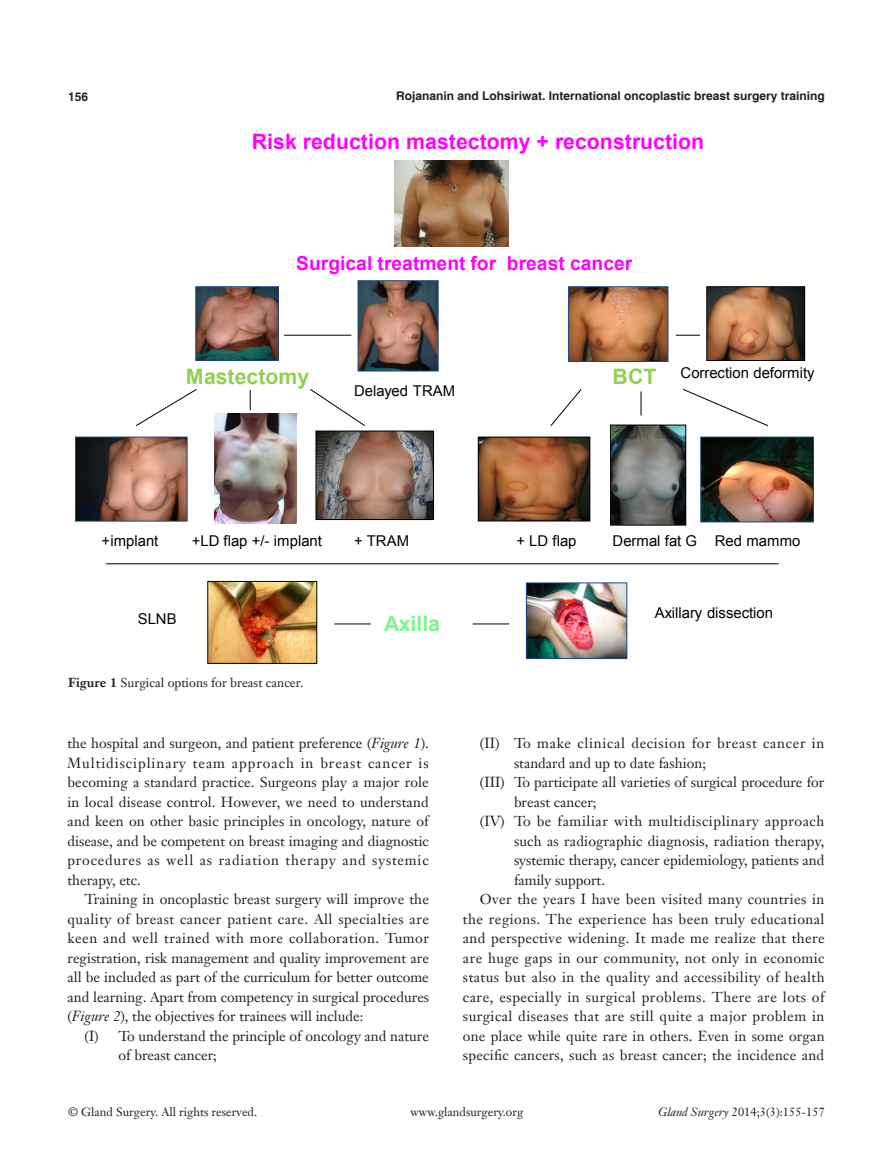
<style>
.page{position:relative;width:893px;height:1170px;background:#fff}
.page>*{position:absolute;margin:0;border:0;box-sizing:border-box;transform-origin:0 0}
.t1{font:700 21.3px "Arial";color:#f0f}
.t2{font:700 21.3px "Arial";color:#92d050}
.t3{font:700 21.3px "Arial";color:#7cf68d}
.t4{font:700 19.2px "Arial";color:#f0f}
.t5{font:14.85px "Arial";color:#000}
.t6{font:14.25px/19.5px "Janson Text LT";color:#231f20;text-align:justify}
.t7{font:14.25px/19.5px "Janson Text LT";letter-spacing:.05em;color:#231f20}
.t8{font:12.75px "Janson Text LT";color:#231f20}
.t9{font:12px "Janson Text LT";color:#231f20}
.t10{font:700 12px "Helvetica";color:#231f20}
.s1{font-weight:700}
.s2{font-style:italic}
</style>
<div class="page">
<img style="left:197px;top:288px;width:80px;height:71px">
<div style="left:195px;top:286px;width:84px;height:75px;border:1px solid #1f497d"></div>
<img style="left:570px;top:288px;width:96px;height:72px">
<div style="left:568px;top:286px;width:100px;height:76px;border:1px solid #1f497d"></div>
<img style="left:77px;top:438px;width:109px;height:81px">
<div style="left:75px;top:436px;width:113px;height:85px;border:1px solid #1f497d"></div>
<img style="left:702px;top:438px;width:110px;height:82px">
<div style="left:700px;top:436px;width:114px;height:86px;border:1px solid #1f497d"></div>
<img style="left:528px;top:584px;width:97px;height:73px">
<div style="left:526px;top:582px;width:101px;height:77px;border:1px solid #1f497d"></div>
<img style="left:360px;top:282px;width:77px;height:87px">
<div style="left:358px;top:280px;width:81px;height:91px;border:1px solid #1f497d"></div>
<hr style="left:284px;top:335px;width:67px;height:1px;background:#000">
<svg style="left:135px;top:389px;width:62px;height:37px"></svg>
<svg style="left:250px;top:390px;width:1px;height:20px"></svg>
<svg style="left:310px;top:389px;width:55px;height:37px"></svg>
<svg style="left:550px;top:389px;width:32px;height:37px"></svg>
<svg style="left:683px;top:389px;width:85px;height:38px"></svg>
<hr style="left:334px;top:623px;width:37px;height:1px;background:#000">
<hr style="left:473px;top:623px;width:36px;height:1px;background:#000">
<hr style="left:106px;top:563px;width:673px;height:1px;background:#000">
<img style="left:480px;top:438px;width:108px;height:81px">
<div style="left:478px;top:436px;width:112px;height:85px;border:1px solid #000"></div>
<img style="left:318px;top:432px;width:114px;height:86px">
<div style="left:316px;top:430px;width:118px;height:90px;border:1px solid #000"></div>
<img style="left:708px;top:288px;width:95px;height:71px">
<div style="left:706px;top:286px;width:99px;height:75px;border:1px solid #000"></div>
<svg style="left:676px;top:335px;width:24px;height:1px"></svg>
<img style="left:209px;top:583px;width:106px;height:78px">
<div style="left:207px;top:581px;width:110px;height:82px;border:1px solid #000"></div>
<img style="left:612px;top:426px;width:72px;height:97px">
<div style="left:610px;top:424px;width:76px;height:101px;border:1px solid #000"></div>
<svg style="left:641px;top:391px;width:1px;height:24px"></svg>
<img style="left:395px;top:161px;width:113px;height:85px">
<img style="left:214px;top:413px;width:82px;height:110px">
<p class="t10" style="left:68px;top:89px;width:22px">156</p>
<p class="t10" style="left:396px;top:88px;width:430px">Rojananin and Lohsiriwat. International oncoplastic breast surgery training</p>
<p class="t1" style="left:252px;top:128px;width:454px">Risk reduction mastectomy + reconstruction</p>
<p class="t4" style="left:296px;top:251px;width:338px">Surgical treatment for breast cancer</p>
<p class="t2" style="left:186px;top:362px;width:125px">Mastectomy</p>
<p class="t2" style="left:613px;top:362px;width:45px">BCT</p>
<p class="t5" style="left:354px;top:381px;width:103px">Delayed TRAM</p>
<p class="t5" style="left:681px;top:363px;width:135px">Correction deformity</p>
<p class="t5" style="left:102px;top:531px;width:58px">+implant</p>
<p class="t5" style="left:192px;top:531px;width:132px">+LD flap +/- implant</p>
<p class="t5" style="left:354px;top:531px;width:56px">+ TRAM</p>
<p class="t5" style="left:516px;top:531px;width:62px">+ LD flap</p>
<p class="t5" style="left:715px;top:531px;width:87px">Red mammo</p>
<p class="t5" style="left:613px;top:531px;width:86px">Dermal fat G</p>
<p class="t5" style="left:138px;top:609px;width:40px">SLNB</p>
<p class="t5" style="left:655px;top:603px;width:120px">Axillary dissection</p>
<p class="t3" style="left:384px;top:608px;width:57px">Axilla</p>
<p class="t8" style="left:68px;top:674px;width:237px"><span class="s1">Figure 1</span> Surgical options for breast cancer.</p>
<p class="t6" style="left:68px;top:733px;width:363px">the hospital and surgeon, and patient preference (<span class="s2">Figure 1</span>).<br>Multidisciplinary team approach in breast cancer is becoming a standard practice. Surgeons play a major role in local disease control. However, we need to understand and keen on other basic principles in oncology, nature of disease, and be competent on breast imaging and diagnostic procedures as well as radiation therapy and systemic therapy, etc.</p>
<p class="t6" style="left:68px;top:889px;width:363px;text-indent:17px">Training in oncoplastic breast surgery will improve the quality of breast cancer patient care. All specialties are keen and well trained with more collaboration. Tumor registration, risk management and quality improvement are all be included as part of the curriculum for better outcome and learning. Apart from competency in surgical procedures (<span class="s2">Figure 2</span>), the objectives for trainees will include:</p>
<p class="t6" style="left:119px;top:1025px;width:312px;text-indent:-34px">(I) To understand the principle of oncology and nature of breast cancer;</p>
<p class="t7" style="left:514px;top:733px;width:312px;text-indent:-34px">(II) To make clinical decision for breast cancer in standard and up to date fashion;</p>
<p class="t6" style="left:514px;top:772px;width:312px;text-indent:-34px">(III) To participate all varieties of surgical procedure for breast cancer;</p>
<p class="t6" style="left:514px;top:811px;width:312px;text-indent:-34px">(IV) To be familiar with multidisciplinary approach such as radiographic diagnosis, radiation therapy, systemic therapy, cancer epidemiology, patients and family support.</p>
<p class="t6" style="left:463px;top:889px;width:363px;text-indent:17px">Over the years I have been visited many countries in the regions. The experience has been truly educational and perspective widening. It made me realize that there are huge gaps in our community, not only in economic status but also in the quality and accessibility of health care, especially in surgical problems. There are lots of surgical diseases that are still quite a major problem in one place while quite rare in others. Even in some organ specific cancers, such as breast cancer; the incidence and</p>
<p class="t9" style="left:68px;top:1104px;width:191px">© Gland Surgery. All rights reserved.</p>
<p class="t9" style="left:410px;top:1104px;width:114px">www.glandsurgery.org</p>
<p class="t9" style="left:658px;top:1104px;width:168px"><span class="s2">Gland Surgery</span> 2014;3(3):155-157</p>
</div>
